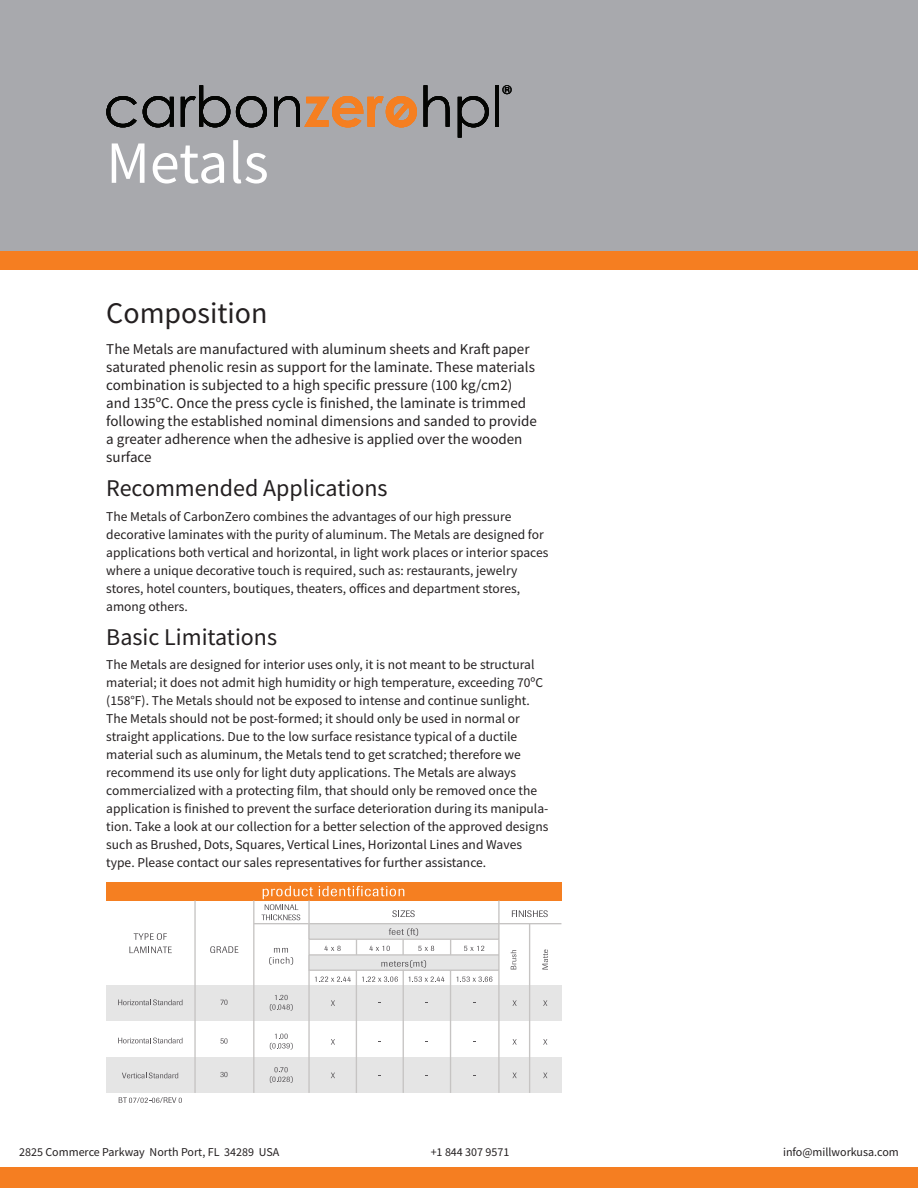
<style>
.page{position:relative;width:918px;height:1188px;background:#fff}
.page>*{position:absolute;margin:0;border:0;box-sizing:border-box;transform-origin:0 0}
.Page_Title{font:60px "Source Sans Pro";color:#fff}
.t1{font:55.95px "Century Gothic";color:#040503}
.Heading1{font:30px "Source Sans Pro";color:#231f20}
.Heading2{font:24px "Source Sans Pro";color:#231f20}
.Body_Text_-_Left{font:15px/18px "Source Sans Pro";color:#231f20}
.Heading2-2{font:13.5px/18px "Source Sans Pro";color:#231f20}
.Small_Type{font:12px "Source Sans Pro";color:#231f20}
.t2{font:11.55px "Century Gothic";color:#040503}
.s1{font-weight:700;color:#f57f21}
</style>
<div class="page">
<div style="left:0;top:1167px;width:918px;height:21px;background:#f57e21"></div>
<div style="left:0;top:251px;width:918px;height:19px;background:#f57e21"></div>
<div style="left:0;top:0;width:918px;height:251px;background:#a8a9ad"></div>
<svg style="left:390px;top:99px;width:23px;height:26px"></svg>
<div style="left:106px;top:882px;width:455px;height:19px;background:#f57f21"></div>
<div style="left:106px;top:1058px;width:455px;height:35px;background:#e5e5e5"></div>
<div style="left:106px;top:986px;width:455px;height:35px;background:#e5e5e5"></div>
<svg style="left:356px;top:940px;width:1px;height:14px"></svg>
<div style="left:309px;top:924px;width:190px;height:15px;background:#e5e5e5"></div>
<div style="left:309px;top:955px;width:190px;height:15px;background:#e5e5e5"></div>
<hr style="left:254px;top:923px;width:55px;height:1px;background:#c6c4c3">
<hr style="left:309px;top:923px;width:252px;height:1px;background:#c6c4c3">
<hr style="left:194px;top:901px;width:2px;height:192px;background:#c6c4c3">
<svg style="left:450px;top:940px;width:1px;height:14px"></svg>
<svg style="left:457px;top:977px;width:35px;height:5px"></svg>
<svg style="left:464px;top:946px;width:20px;height:5px"></svg>
<svg style="left:512px;top:910px;width:36px;height:7px"></svg>
<svg style="left:542px;top:950px;width:6px;height:20px"></svg>
<svg style="left:511px;top:950px;width:5px;height:19px"></svg>
<svg style="left:220px;top:1072px;width:8px;height:5px"></svg>
<svg style="left:270px;top:1067px;width:23px;height:16px"></svg>
<svg style="left:362px;top:977px;width:36px;height:5px"></svg>
<svg style="left:315px;top:977px;width:36px;height:5px"></svg>
<svg style="left:409px;top:977px;width:35px;height:5px"></svg>
<svg style="left:324px;top:946px;width:17px;height:5px"></svg>
<svg style="left:269px;top:948px;width:24px;height:17px"></svg>
<svg style="left:129px;top:947px;width:43px;height:6px"></svg>
<svg style="left:134px;top:933px;width:33px;height:7px"></svg>
<svg style="left:210px;top:946px;width:28px;height:7px"></svg>
<svg style="left:392px;top:910px;width:23px;height:7px"></svg>
<svg style="left:369px;top:928px;width:65px;height:40px"></svg>
<svg style="left:118px;top:1038px;width:65px;height:5px"></svg>
<svg style="left:122px;top:1073px;width:56px;height:5px"></svg>
<svg style="left:220px;top:1038px;width:8px;height:6px"></svg>
<svg style="left:270px;top:1034px;width:23px;height:16px"></svg>
<svg style="left:119px;top:1097px;width:63px;height:6px"></svg>
<svg style="left:118px;top:999px;width:65px;height:6px"></svg>
<svg style="left:270px;top:995px;width:23px;height:16px"></svg>
<svg style="left:220px;top:1000px;width:8px;height:5px"></svg>
<hr style="left:309px;top:970px;width:190px;height:1px;background:#c6c4c3">
<hr style="left:309px;top:954px;width:190px;height:2px;background:#c6c4c3">
<hr style="left:309px;top:939px;width:190px;height:1px;background:#c6c4c3">
<hr style="left:529px;top:924px;width:1px;height:169px;background:#c6c4c3">
<hr style="left:498px;top:901px;width:2px;height:192px;background:#c6c4c3">
<hr style="left:450px;top:970px;width:1px;height:123px;background:#c6c4c3">
<hr style="left:403px;top:970px;width:1px;height:123px;background:#c6c4c3">
<hr style="left:356px;top:970px;width:1px;height:123px;background:#c6c4c3">
<hr style="left:308px;top:901px;width:2px;height:192px;background:#c6c4c3">
<hr style="left:253px;top:901px;width:1px;height:192px;background:#c6c4c3">
<svg style="left:262px;top:886px;width:51px;height:34px"></svg>
<svg style="left:319px;top:886px;width:85px;height:10px"></svg>
<svg style="left:331px;top:1073px;width:4px;height:5px"></svg>
<svg style="left:331px;top:1039px;width:4px;height:6px"></svg>
<svg style="left:543px;top:1073px;width:4px;height:5px"></svg>
<svg style="left:543px;top:1039px;width:4px;height:6px"></svg>
<svg style="left:512px;top:1073px;width:5px;height:5px"></svg>
<svg style="left:512px;top:1039px;width:5px;height:6px"></svg>
<svg style="left:331px;top:1000px;width:4px;height:6px"></svg>
<svg style="left:543px;top:1000px;width:4px;height:6px"></svg>
<svg style="left:512px;top:1000px;width:5px;height:6px"></svg>
<h2 class="t1" style="left:103px;top:67px;width:401px">carbon<span class="s1">zero</span>hpl</h2>
<p class="t2" style="left:503px;top:82px;width:10px">®</p>
<p class="Page_Title" style="left:106px;top:125px;width:164px">Metals</p>
<p class="Heading1" style="left:106px;top:294px;width:163px">Composition</p>
<p class="Body_Text_-_Left" style="left:106px;top:340px;width:432px">The Metals are manufactured with aluminum sheets and Kraft paper saturated phenolic resin as support for the laminate. These materials combination is subjected to a high specific pressure (100 kg/cm2) and 135ºC. Once the press cycle is finished, the laminate is trimmed following the established nominal dimensions and sanded to provide a greater adherence when the adhesive is applied over the wooden surface</p>
<p class="Heading2" style="left:106px;top:473px;width:283px">Recommended Applications</p>
<p class="Heading2-2" style="left:106px;top:507px;width:444px">The Metals of CarbonZero combines the advantages of our high pressure decorative laminates with the purity of aluminum. The Metals are designed for applications both vertical and horizontal, in light work places or interior spaces where a unique decorative touch is required, such as: restaurants, jewelry stores, hotel counters, boutiques, theaters, offices and department stores, among others.</p>
<p class="Heading2" style="left:106px;top:621px;width:172px">Basic Limitations</p>
<p class="Heading2-2" style="left:106px;top:656px;width:444px">The Metals are designed for interior uses only, it is not meant to be structural material; it does not admit high humidity or high temperature, exceeding 70ºC (158°F). The Metals should not be exposed to intense and continue sunlight.<br>The Metals should not be post-formed; it should only be used in normal or straight applications. Due to the low surface resistance typical of a ductile material such as aluminum, the Metals tend to get scratched; therefore we recommend its use only for light duty applications. The Metals are always commercialized with a protecting film, that should only be removed once the application is finished to prevent the surface deterioration during its manipula&shy;tion. Take a look at our collection for a better selection of the approved designs such as Brushed, Dots, Squares, Vertical Lines, Horizontal Lines and Waves type. Please contact our sales representatives for further assistance.</p>
<p class="Small_Type" style="left:19px;top:1145px;width:262px">2825 Commerce Parkway North Port, FL 34289 USA</p>
<p class="Small_Type" style="left:431px;top:1145px;width:80px">+1 844 307 9571</p>
<p class="Small_Type" style="left:783px;top:1145px;width:117px">info@millworkusa.com</p>
</div>
